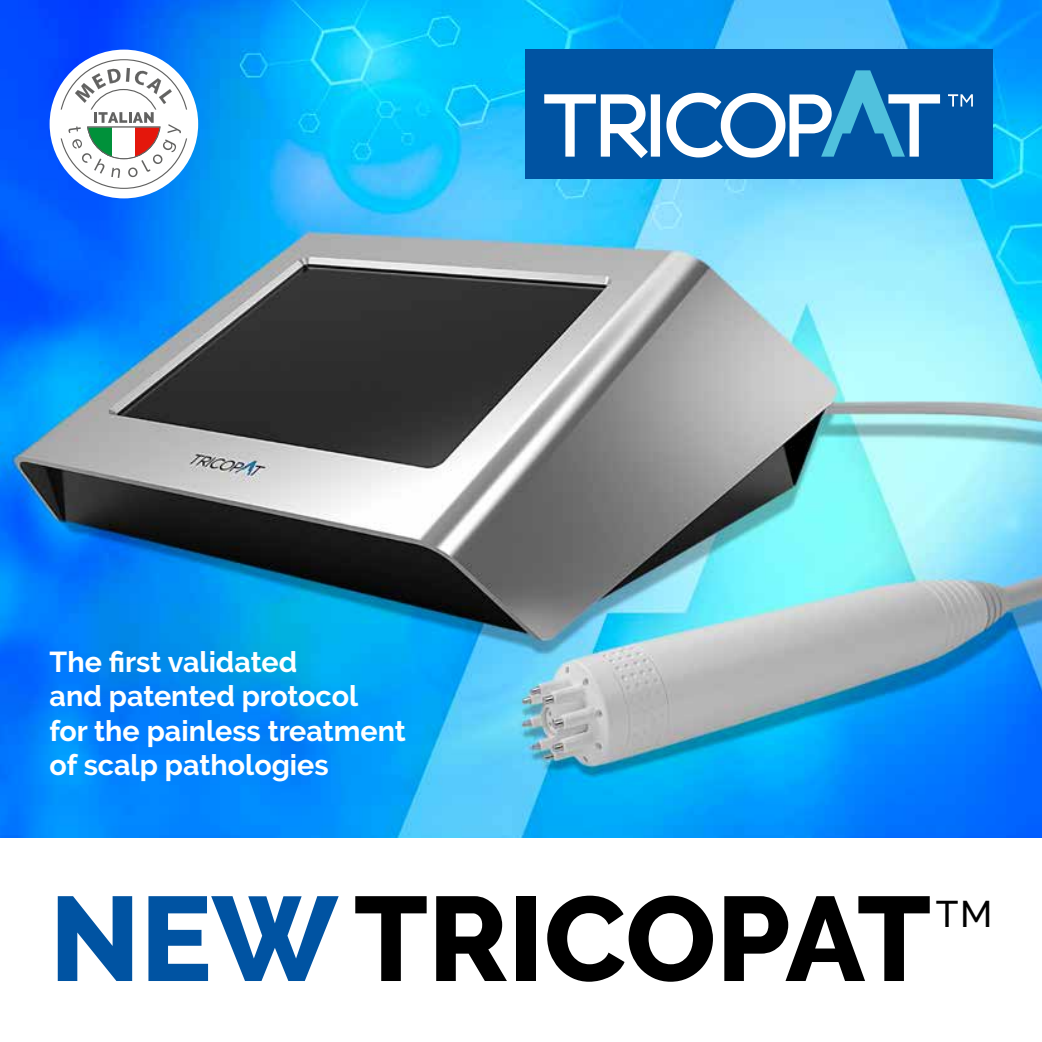
<style>
.page{position:relative;width:1042px;height:1042px;background:#fff}
.page>*{position:absolute;margin:0;border:0;box-sizing:border-box;transform-origin:0 0}
.t1{font:800 119.52px "Raleway";color:#000}
.t2{font:500 36.93px "Raleway";color:#000}
.t3{font:700 28.7px/34.5px "Raleway";color:#fff}
.s1{color:#0053a2}
</style>
<div class="page">
<img style="left:0;top:0;width:1042px;height:838px">
<div style="left:50px;top:50px;width:148px;height:148px;background:#fff;border-radius:50%"></div>
<svg style="left:59px;top:59px;width:130px;height:130px"></svg>
<div style="left:525px;top:50px;width:467px;height:129px;background:#0053a2"></div>
<svg style="left:544px;top:94px;width:116px;height:64px"></svg>
<svg style="left:666px;top:70px;width:274px;height:88px"></svg>
<svg style="left:948px;top:94px;width:25px;height:13px"></svg>
<p class="t3" style="left:50px;top:644px;width:358px">The first validated<br>and patented protocol<br>for the painless treatment of scalp pathologies</p>
<h1 class="t1" style="left:50px;top:871px;width:883px"><span class="s1">NEW</span>TRICOPAT</h1>
<p class="t2" style="left:936px;top:893px;width:58px">TM</p>
</div>
